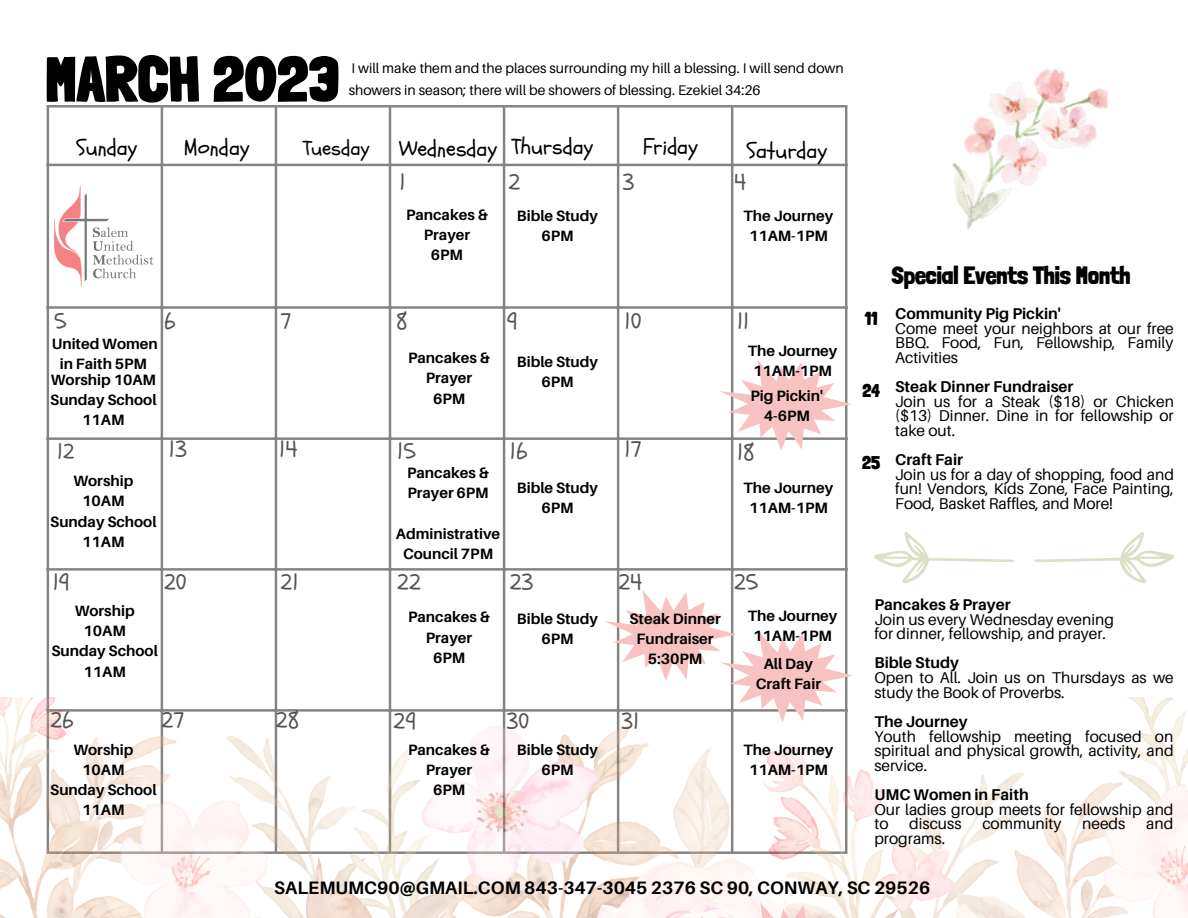
<style>
.page{position:relative;width:1188px;height:918px;background:#fff}
.page>*{position:absolute;margin:0;border:0;box-sizing:border-box;transform-origin:0 0}
.t1{font:900 63.45px "Londrina Solid";color:#000}
.t2{font:900 24.45px "Londrina Solid";color:#000}
.t3{font:23.1px "Schoolbell";color:#545351}
.t4{font:22.35px "Schoolbell";color:#000}
.t5{font:22.2px "Schoolbell";color:#000}
.t6{font:22.05px "Schoolbell";color:#545351}
.t7{font:20.85px "Schoolbell";color:#000}
.t8{font:700 18px "Aileron";color:#000}
.t9{font:900 18px "Londrina Solid";color:#000}
.t10{font:15.6px/14.7px "Aileron";color:#000;text-align:justify}
.t11{font:700 15.6px "Aileron";color:#000}
.t12{font:700 15px/20.2px "Aileron";color:#000;text-align:center}
.t13{font:13.95px/21.3px "Aileron";color:#000}
</style>
<div class="page">
<hr style="left:47px;top:108px;width:2px;height:743px;background:#858482">
<hr style="left:161px;top:108px;width:2px;height:743px;background:#858482">
<hr style="left:275px;top:108px;width:2px;height:743px;background:#858482">
<hr style="left:389px;top:108px;width:2px;height:743px;background:#858482">
<hr style="left:503px;top:108px;width:2px;height:743px;background:#858482">
<hr style="left:617px;top:108px;width:2px;height:743px;background:#858482">
<hr style="left:731px;top:108px;width:2px;height:743px;background:#858482">
<hr style="left:845px;top:108px;width:2px;height:743px;background:#858482">
<hr style="left:47px;top:105px;width:800px;height:3px;background:#858482">
<hr style="left:47px;top:164px;width:800px;height:2px;background:#858482">
<hr style="left:47px;top:306px;width:800px;height:3px;background:#858482">
<hr style="left:47px;top:437px;width:800px;height:3px;background:#858482">
<hr style="left:47px;top:568px;width:800px;height:3px;background:#858482">
<img style="left:952px;top:69px;width:156px;height:160px">
<img style="left:0;top:697px;width:1188px;height:221px">
<svg style="left:1034px;top:532px;width:140px;height:51px"></svg>
<svg style="left:874px;top:532px;width:141px;height:51px"></svg>
<img style="left:54px;top:186px;width:100px;height:101px">
<svg style="left:719px;top:360px;width:133px;height:91px"></svg>
<svg style="left:604px;top:590px;width:249px;height:132px"></svg>
<svg style="left:722px;top:903px;width:132px;height:15px"></svg>
<h1 class="t1" style="left:45px;top:41px;width:296px">MARCH 2023</h1>
<p class="t13" style="left:349px;top:58px;width:497px">I will make them and the places surrounding my hill a blessing. I will send down showers in season; there will be showers of blessing. Ezekiel 34:26</p>
<h3 class="t4" style="left:77px;top:133px;width:62px">Sunday</h3>
<h3 class="t4" style="left:184px;top:133px;width:67px">Monday</h3>
<h3 class="t7" style="left:303px;top:134px;width:68px">Tuesday</h3>
<h3 class="t5" style="left:399px;top:134px;width:196px">Wednesday Thursday</h3>
<h3 class="t5" style="left:643px;top:132px;width:56px">Friday</h3>
<h3 class="t5" style="left:747px;top:136px;width:82px">Saturday</h3>
<h3 class="t3" style="left:400px;top:167px;width:8px">1</h3>
<h3 class="t3" style="left:508px;top:167px;width:13px">2</h3>
<h3 class="t3" style="left:623px;top:167px;width:14px">3</h3>
<h3 class="t3" style="left:734px;top:167px;width:14px">4</h3>
<p class="t12" style="left:406px;top:204px;width:83px">Pancakes &amp;<br>Prayer<br>6PM</p>
<p class="t12" style="left:517px;top:206px;width:83px">Bible Study<br>6PM</p>
<p class="t12" style="left:744px;top:206px;width:91px">The Journey<br>11AM-1PM</p>
<h3 class="t3" style="left:54px;top:306px;width:14px">5</h3>
<h3 class="t3" style="left:164px;top:306px;width:13px">6</h3>
<h3 class="t3" style="left:281px;top:306px;width:13px">7</h3>
<h3 class="t3" style="left:396px;top:306px;width:13px">8</h3>
<h3 class="t3" style="left:507px;top:306px;width:12px">9</h3>
<h3 class="t3" style="left:624px;top:306px;width:19px">10</h3>
<h3 class="t3" style="left:737px;top:306px;width:14px">11</h3>
<p class="t12" style="left:52px;top:333px;width:108px">United Women in Faith 5PM</p>
<p class="t12" style="left:50px;top:369px;width:108px">Worship 10AM<br>Sunday School<br>11AM</p>
<h3 class="t6" style="left:57px;top:437px;width:19px">12</h3>
<h3 class="t3" style="left:169px;top:434px;width:20px">13</h3>
<h3 class="t3" style="left:279px;top:434px;width:20px">14</h3>
<p class="t12" style="left:50px;top:471px;width:108px">Worship<br>10AM<br>Sunday School<br>11AM</p>
<h3 class="t3" style="left:53px;top:567px;width:19px">19</h3>
<h3 class="t3" style="left:164px;top:567px;width:24px">20</h3>
<h3 class="t3" style="left:281px;top:567px;width:20px">21</h3>
<p class="t12" style="left:51px;top:600px;width:108px">Worship<br>10AM<br>Sunday School<br>11AM</p>
<p class="t12" style="left:408px;top:348px;width:83px">Pancakes &amp;<br>Prayer<br>6PM</p>
<p class="t12" style="left:517px;top:351px;width:83px">Bible Study<br>6PM</p>
<p class="t12" style="left:748px;top:340px;width:91px">The Journey<br>11AM-1PM</p>
<p class="t12" style="left:751px;top:385px;width:74px">Pig Pickin'<br>4-6PM</p>
<h3 class="t3" style="left:397px;top:436px;width:20px">15</h3>
<h3 class="t3" style="left:510px;top:436px;width:19px">16</h3>
<h3 class="t3" style="left:624px;top:434px;width:19px">17</h3>
<h3 class="t3" style="left:737px;top:437px;width:19px">18</h3>
<p class="t12" style="left:407px;top:462px;width:83px;text-align:left">Pancakes &amp;<br>Prayer 6PM</p>
<p class="t12" style="left:396px;top:523px;width:106px">Administrative<br>Council 7PM</p>
<p class="t12" style="left:517px;top:477px;width:83px">Bible Study<br>6PM</p>
<p class="t12" style="left:744px;top:477px;width:91px">The Journey<br>11AM-1PM</p>
<h3 class="t3" style="left:397px;top:567px;width:25px">22</h3>
<h3 class="t3" style="left:510px;top:567px;width:25px">23</h3>
<h3 class="t3" style="left:618px;top:567px;width:25px">24</h3>
<h3 class="t3" style="left:734px;top:567px;width:26px">25</h3>
<p class="t12" style="left:408px;top:607px;width:83px">Pancakes &amp;<br>Prayer<br>6PM</p>
<p class="t12" style="left:517px;top:608px;width:83px">Bible Study<br>6PM</p>
<p class="t12" style="left:630px;top:608px;width:93px">Steak Dinner<br>Fundraiser<br>5:30PM</p>
<p class="t12" style="left:748px;top:605px;width:91px">The Journey<br>11AM-1PM</p>
<p class="t12" style="left:756px;top:653px;width:67px">All Day<br>Craft Fair</p>
<h3 class="t3" style="left:50px;top:705px;width:25px">26</h3>
<h3 class="t3" style="left:276px;top:705px;width:25px">28</h3>
<h3 class="t3" style="left:161px;top:705px;width:24px">27</h3>
<h3 class="t3" style="left:394px;top:706px;width:24px">29</h3>
<h3 class="t3" style="left:506px;top:706px;width:24px">30</h3>
<h3 class="t3" style="left:621px;top:706px;width:20px">31</h3>
<p class="t12" style="left:50px;top:739px;width:108px">Worship<br>10AM<br>Sunday School<br>11AM</p>
<p class="t12" style="left:408px;top:739px;width:83px">Pancakes &amp;<br>Prayer<br>6PM</p>
<p class="t12" style="left:517px;top:739px;width:83px">Bible Study<br>6PM</p>
<p class="t12" style="left:744px;top:739px;width:91px">The Journey<br>11AM-1PM</p>
<p class="t9" style="left:865px;top:308px;width:15px">11</p>
<p class="t9" style="left:863px;top:380px;width:19px">24</p>
<p class="t9" style="left:862px;top:452px;width:20px">25</p>
<h2 class="t2" style="left:892px;top:261px;width:240px">Special Events This Month</h2>
<p class="t11" style="left:895px;top:304px;width:167px">Community Pig Pickin'</p>
<p class="t10" style="left:895px;top:320px;width:280px">Come meet your neighbors at our free BBQ. Food, Fun, Fellowship, Family Activities</p>
<p class="t11" style="left:895px;top:377px;width:180px">Steak Dinner Fundraiser</p>
<p class="t10" style="left:895px;top:394px;width:280px">Join us for a Steak ($18) or Chicken ($13) Dinner. Dine in for fellowship or take out.</p>
<p class="t11" style="left:895px;top:450px;width:69px">Craft Fair</p>
<p class="t10" style="left:895px;top:467px;width:280px">Join us for a day of shopping, food and fun! Vendors, Kids Zone, Face Painting, Food, Basket Raffles, and More!</p>
<p class="t11" style="left:874px;top:595px;width:138px">Pancakes &amp; Prayer</p>
<p class="t10" style="left:874px;top:611px;width:241px">Join us every Wednesday evening for dinner, fellowship, and prayer.</p>
<p class="t11" style="left:874px;top:653px;width:86px">Bible Study</p>
<p class="t10" style="left:874px;top:670px;width:301px">Open to All. Join us on Thursdays as we study the Book of Proverbs.</p>
<p class="t11" style="left:874px;top:712px;width:95px">The Journey</p>
<p class="t10" style="left:874px;top:728px;width:301px">Youth fellowship meeting focused on spiritual and physical growth, activity, and service.</p>
<p class="t11" style="left:874px;top:785px;width:156px">UMC Women in Faith</p>
<p class="t10" style="left:874px;top:802px;width:301px">Our ladies group meets for fellowship and to</p>
<p class="t10" style="left:909px;top:816px;width:54px">discuss</p>
<p class="t10" style="left:982px;top:816px;width:81px">community</p>
<p class="t10" style="left:1082px;top:816px;width:45px">needs</p>
<p class="t10" style="left:1146px;top:816px;width:29px">and</p>
<p class="t10" style="left:874px;top:831px;width:72px">programs.</p>
<p class="t8" style="left:274px;top:876px;width:657px">SALEMUMC90@GMAIL.COM 843-347-3045 2376 SC 90, CONWAY, SC 29526</p>
</div>
